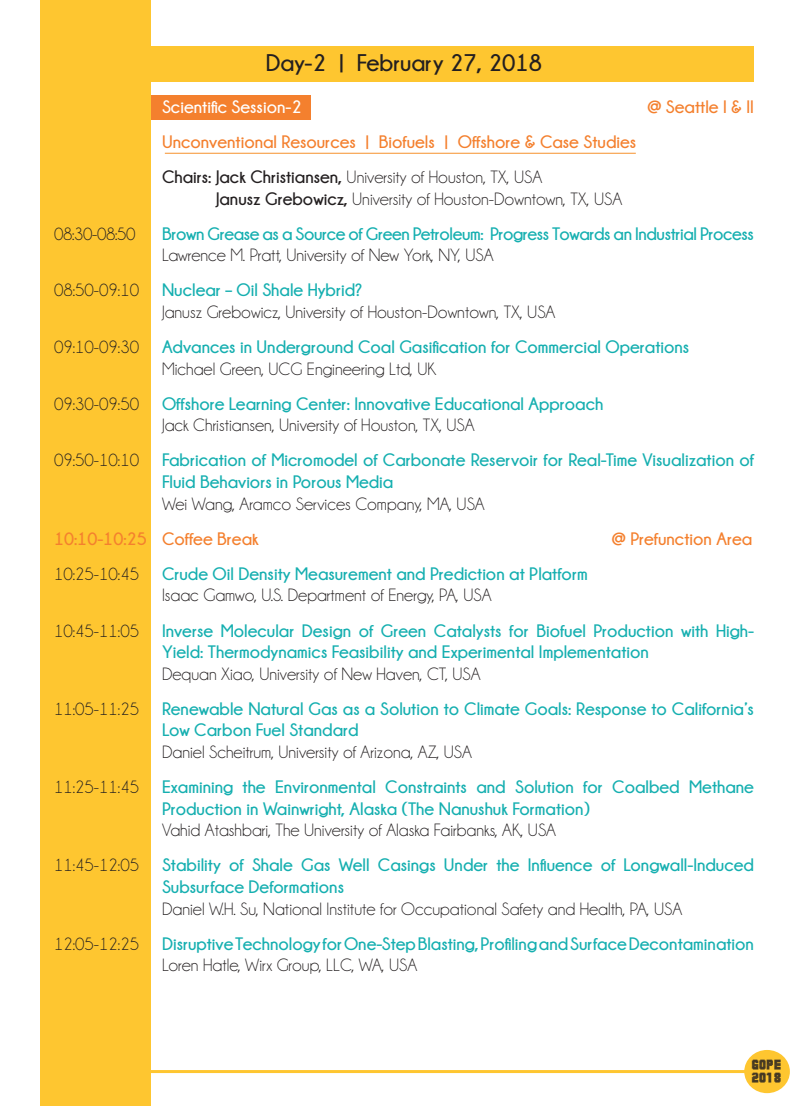
<style>
.page{position:relative;width:808px;height:1106px;background:#fff}
.page>*{position:absolute;margin:0;border:0;box-sizing:border-box;transform-origin:0 0}
.t1{font:700 24px "Champagne&Limousines";color:#231f20}
.t2{font:700 18px/21.6px "Champagne&Limousines";color:#15afb0}
.t3{font:18px "Champagne&Limousines";color:#231f20}
.t4{font:700 18px "Champagne&Limousines";color:#f4802e}
.t5{font:700 18px "Champagne&Limousines";letter-spacing:-.02em;color:#15afb0}
.t6{font:700 18px "Champagne&Limousines";color:#fff}
.t7{font:18px "Ballsontherampage";color:#231f20}
.s1{font-weight:700}
</style>
<div class="page">
<div style="left:151px;top:95px;width:159px;height:25px;background:#f4802e"></div>
<div style="left:151px;top:46px;width:603px;height:36px;background:#fec630"></div>
<hr style="left:165px;top:153px;width:471px;height:1px;background:#f6922c">
<div style="left:40px;top:0;width:111px;height:1106px;background:#fec630"></div>
<hr style="left:140px;top:1070px;width:610px;height:3px;background:#fec630">
<div style="left:744px;top:1050px;width:46px;height:43px;background:#fec630;border-radius:50%"></div>
<p class="t1" style="left:266px;top:49px;width:278px">Day-2 | February 27, 2018</p>
<p class="t6" style="left:162px;top:97px;width:141px">Scientific Session-2</p>
<p class="t4" style="left:647px;top:97px;width:108px">@ Seattle I &amp; II</p>
<p class="t4" style="left:162px;top:132px;width:476px">Unconventional Resources | Biofuels | Offshore &amp; Case Studies</p>
<p class="t3" style="left:162px;top:168px;width:382px"><span class="s1">Chairs: Jack Christiansen,</span> University of Houston, TX, USA</p>
<p class="t3" style="left:216px;top:189px;width:408px"><span class="s1">Janusz Grebowicz,</span> University of Houston-Downtown, TX, USA</p>
<p class="t3" style="left:54px;top:225px;width:83px">08:30-08:50</p>
<p class="t5" style="left:162px;top:223px;width:593px">Brown Grease as a Source of Green Petroleum: Progress Towards an Industrial Process</p>
<p class="t3" style="left:162px;top:246px;width:333px">Lawrence M. Pratt, University of New York, NY, USA</p>
<p class="t3" style="left:54px;top:281px;width:87px">08:50-09:10</p>
<p class="t2" style="left:162px;top:279px;width:202px">Nuclear – Oil Shale Hybrid?</p>
<p class="t3" style="left:162px;top:303px;width:395px">Janusz Grebowicz, University of Houston-Downtown, TX, USA</p>
<p class="t3" style="left:54px;top:338px;width:87px">09:10-09:30</p>
<p class="t2" style="left:162px;top:336px;width:529px">Advances in Underground Coal Gasification for Commercial Operations</p>
<p class="t3" style="left:162px;top:360px;width:276px">Michael Green, UCG Engineering Ltd, UK</p>
<p class="t3" style="left:54px;top:395px;width:87px">09:30-09:50</p>
<p class="t2" style="left:162px;top:393px;width:443px">Offshore Learning Center: Innovative Educational Approach</p>
<p class="t3" style="left:162px;top:416px;width:314px">Jack Christiansen, University of Houston, TX, USA</p>
<p class="t3" style="left:54px;top:451px;width:87px">09:50-10:10</p>
<p class="t2" style="left:162px;top:449px;width:593px">Fabrication of Micromodel of Carbonate Reservoir for Real-Time Visualization of<br>Fluid Behaviors in Porous Media</p>
<p class="t3" style="left:162px;top:495px;width:324px">Wei Wang, Aramco Services Company, MA, USA</p>
<p class="t4" style="left:54px;top:529px;width:206px">10:10-10:25 Coffee Break</p>
<p class="t4" style="left:612px;top:529px;width:142px">@ Prefunction Area</p>
<p class="t3" style="left:54px;top:565px;width:87px">10:25-10:45</p>
<p class="t2" style="left:162px;top:563px;width:427px">Crude Oil Density Measurement and Prediction at Platform</p>
<p class="t3" style="left:162px;top:586px;width:331px">Isaac Gamwo, U.S. Department of Energy, PA, USA</p>
<p class="t3" style="left:54px;top:621px;width:87px">10:45-11:05</p>
<p class="t2" style="left:162px;top:619px;width:593px">Inverse Molecular Design of Green Catalysts for Biofuel Production with High-<br>Yield: Thermodynamics Feasibility and Experimental Implementation</p>
<p class="t3" style="left:162px;top:665px;width:320px">Dequan Xiao, University of New Haven, CT, USA</p>
<p class="t3" style="left:54px;top:700px;width:87px">11:05-11:25</p>
<p class="t2" style="left:162px;top:698px;width:593px">Renewable Natural Gas as a Solution to Climate Goals: Response to California’s<br>Low Carbon Fuel Standard</p>
<p class="t3" style="left:162px;top:743px;width:311px">Daniel Scheitrum, University of Arizona, AZ, USA</p>
<p class="t3" style="left:54px;top:778px;width:87px">11:25-11:45</p>
<p class="t2" style="left:162px;top:776px;width:593px">Examining the Environmental Constraints and Solution for Coalbed Methane<br>Production in Wainwright, Alaska (The Nanushuk Formation)</p>
<p class="t3" style="left:162px;top:821px;width:396px">Vahid Atashbari, The University of Alaska Fairbanks, AK, USA</p>
<p class="t3" style="left:54px;top:856px;width:87px">11:45-12:05</p>
<p class="t2" style="left:162px;top:854px;width:593px">Stability of Shale Gas Well Casings Under the Influence of Longwall-Induced<br>Subsurface Deformations</p>
<p class="t3" style="left:162px;top:900px;width:522px">Daniel W.H. Su, National Institute for Occupational Safety and Health, PA, USA</p>
<p class="t3" style="left:54px;top:935px;width:87px">12:05-12:25</p>
<p class="t2" style="left:162px;top:933px;width:593px">Disruptive Technology for One-Step Blasting, Profiling and Surface Decontamination</p>
<p class="t3" style="left:162px;top:956px;width:257px">Loren Hatle, Wirx Group, LLC, WA, USA</p>
<p class="t7" style="left:752px;top:1054px;width:31px">GOPE</p>
<p class="t7" style="left:752px;top:1067px;width:31px">2018</p>
</div>
